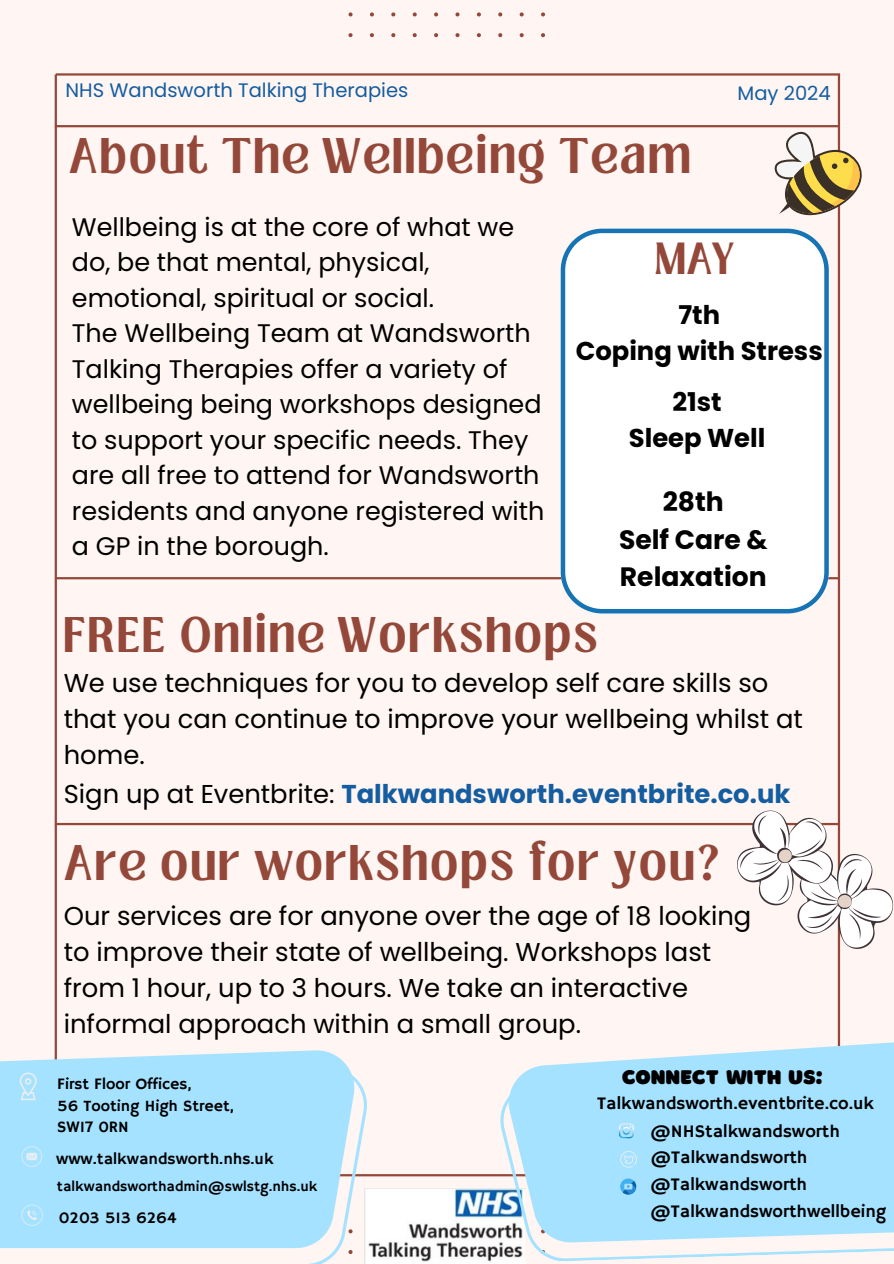
<style>
.page{position:relative;width:894px;height:1264px;background:#fff}
.page>*{position:absolute;margin:0;border:0;box-sizing:border-box;transform-origin:0 0}
.t1{font:700 38.4px "Loubag";letter-spacing:.07em;color:#944839}
.t2{font:700 34.5px "Loubag";color:#944839}
.t3{font:700 26.55px/37px "Poppins";color:#000;text-align:center}
.t4{font:25.8px/36px "Poppins";color:#000}
.t5{font:700 25.8px "Poppins";color:#145da0}
.t6{font:700 25.8px/36px "Poppins";color:#000;text-align:center}
.t7{font:25.35px/35.4px "Poppins";color:#000}
.t8{font:20.55px "Borsok";color:#000}
.t9{font:19.5px "Poppins";color:#145da0}
.t10{font:18px "Hammersmith One";color:#000}
.t11{font:16.35px "Hammersmith One";color:#000}
.t12{font:16.2px "Hammersmith One";color:#000}
.t13{font:15.9px/21.3px "Hammersmith One";color:#000}
.t14{font:14.55px "Hammersmith One";color:#000}
.s1{font-weight:400;color:#000}
</style>
<div class="page">
<div style="left:0;top:0;width:893px;height:1263px;background:#fff5f2"></div>
<hr style="left:56px;top:125px;width:781px;height:2px;background:#944839">
<hr style="left:57px;top:577px;width:781px;height:2px;background:#944839">
<hr style="left:837px;top:74px;width:2px;height:1133px;background:#944839">
<hr style="left:55px;top:74px;width:2px;height:1133px;background:#944839">
<hr style="left:56px;top:823px;width:781px;height:2px;background:#944839">
<hr style="left:57px;top:1174px;width:781px;height:2px;background:#944839">
<hr style="left:56px;top:73px;width:783px;height:3px;background:#944839">
<svg style="left:348px;top:12px;width:197px;height:25px"></svg>
<img style="left:367px;top:1188px;width:131px;height:74px">
<svg style="left:498px;top:1099px;width:395px;height:164px"></svg>
<svg style="left:507px;top:1029px;width:386px;height:215px;fill:#a5e2ff"></svg>
<svg style="left:618px;top:1123px;width:15px;height:15px"></svg>
<svg style="left:620px;top:1150px;width:16px;height:17px"></svg>
<svg style="left:620px;top:1178px;width:16px;height:16px"></svg>
<svg style="left:622px;top:1180px;width:14px;height:15px"></svg>
<svg style="left:0;top:1077px;width:367px;height:186px"></svg>
<div style="left:0;top:1050px;width:354px;height:197px;background:#a5e2ff"></div>
<svg style="left:21px;top:1146px;width:21px;height:20px"></svg>
<svg style="left:20px;top:1072px;width:17px;height:28px"></svg>
<svg style="left:21px;top:1204px;width:22px;height:21px"></svg>
<svg style="left:774px;top:127px;width:88px;height:88px"></svg>
<svg style="left:736px;top:810px;width:156px;height:139px"></svg>
<svg style="left:560px;top:229px;width:268px;height:384px"></svg>
<h1 class="t9" style="left:66px;top:76px;width:344px">NHS Wandsworth Talking Therapies</h1>
<p class="t9" style="left:737px;top:79px;width:95px">May 2024</p>
<p class="t1" style="left:69px;top:125px;width:623px">About The Wellbeing Team</p>
<h6 class="t7" style="left:72px;top:209px;width:474px">Wellbeing is at the core of what we do, be that mental, physical, emotional, spiritual or social.<br>The Wellbeing Team at Wandsworth Talking Therapies offer a variety of wellbeing being workshops designed to support your specific needs. They are all free to attend for Wandsworth residents and anyone registered with a GP in the borough.</h6>
<p class="t2" style="left:653px;top:231px;width:80px">MAY</p>
<h6 class="t6" style="left:575px;top:297px;width:248px">7th<br>Coping with Stress</h6>
<p class="t6" style="left:628px;top:384px;width:138px">21st<br>Sleep Well</p>
<h6 class="t3" style="left:619px;top:483px;width:150px">28th<br>Self Care &amp;<br>Relaxation</h6>
<h4 class="t1" style="left:64px;top:604px;width:535px">FREE Online Workshops</h4>
<h5 class="t4" style="left:64px;top:664px;width:740px">We use techniques for you to develop self care skills so that you can continue to improve your wellbeing whilst at home.</h5>
<h6 class="t5" style="left:64px;top:776px;width:728px"><span class="s1">Sign up at Eventbrite:</span> Talkwandsworth.eventbrite.co.uk</h6>
<p class="t1" style="left:64px;top:831px;width:657px">Are our workshops for you?</p>
<h6 class="t4" style="left:64px;top:898px;width:689px">Our services are for anyone over the age of 18 looking to improve their state of wellbeing. Workshops last from 1 hour, up to 3 hours. We take an interactive informal approach within a small group.</h6>
<h1 class="t13" style="left:57px;top:1074px;width:136px">First Floor Offices,</h1>
<h4 class="t13" style="left:57px;top:1095px;width:178px">56 Tooting High Street,<br>SW17 0RN</h4>
<h3 class="t11" style="left:56px;top:1149px;width:219px">www.talkwandsworth.nhs.uk</h3>
<h3 class="t14" style="left:57px;top:1178px;width:262px">talkwandsworthadmin@swlstg.nhs.uk</h3>
<h4 class="t12" style="left:59px;top:1208px;width:119px">0203 513 6264</h4>
<h5 class="t8" style="left:621px;top:1064px;width:202px">CONNECT WITH US:</h5>
<h5 class="t10" style="left:597px;top:1092px;width:278px">Talkwandsworth.eventbrite.co.uk</h5>
<h1 class="t10" style="left:649px;top:1121px;width:191px">@NHStalkwandsworth</h1>
<h4 class="t10" style="left:650px;top:1146px;width:158px">@Talkwandsworth</h4>
<h2 class="t10" style="left:649px;top:1173px;width:158px">@Talkwandsworth</h2>
<p class="t10" style="left:649px;top:1201px;width:238px">@Talkwandsworthwellbeing</p>
</div>
